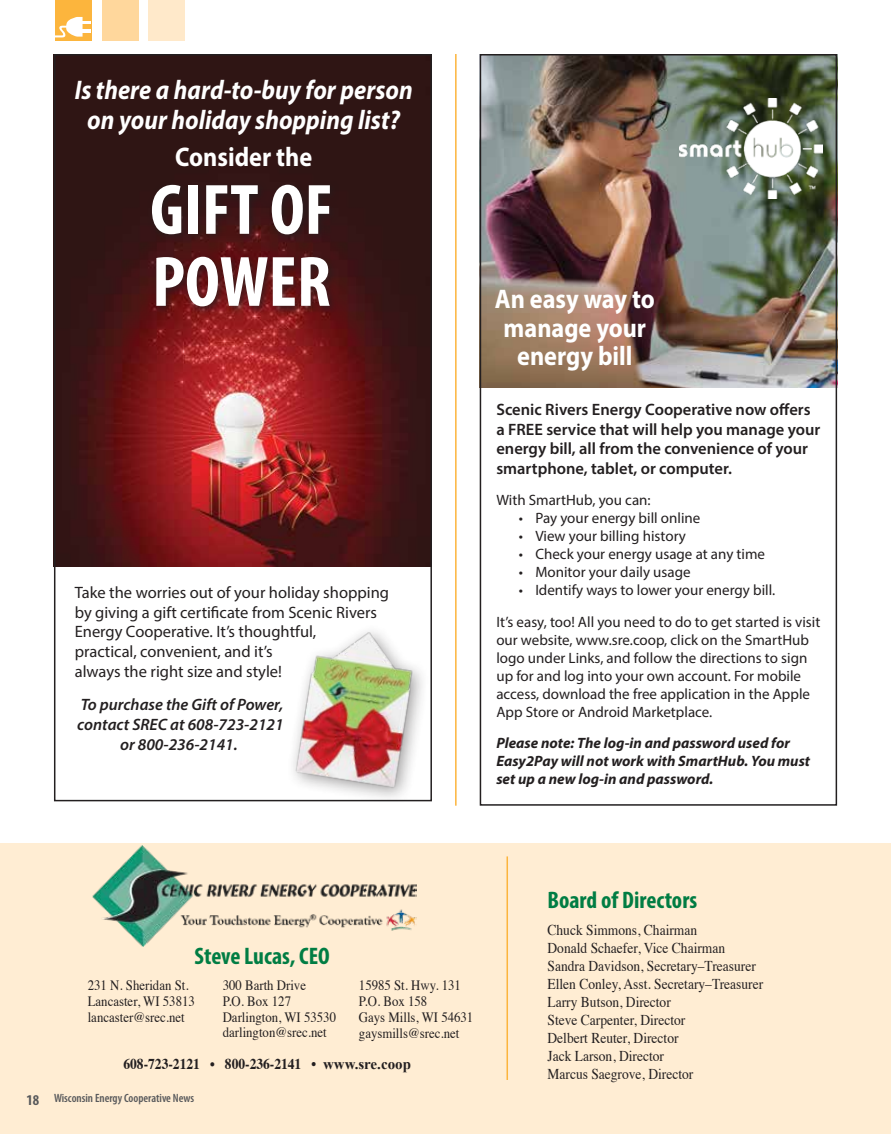
<style>
.page{position:relative;width:891px;height:1134px;background:#fff}
.page>*{position:absolute;margin:0;border:0;box-sizing:border-box;transform-origin:0 0}
.t1{font:700 condensed 72px/72px "Myriad Pro";color:#fff}
.t2{font:italic 700 27px/30px "Myriad Pro";color:#fff;text-align:center;scale:.9 1}
.t3{font:700 27px/28.5px "Myriad Pro";color:#fff;text-align:center;scale:.9 1}
.t4{font:700 condensed 24px "Myriad Pro";color:#007d43}
.t5{font:16.5px/19.8px "Myriad Pro";color:#231f20}
.t6{font:600 16.5px/19.6px "Myriad Pro";color:#231f20}
.t7{font:italic 600 16.5px/19.8px "Myriad Pro";color:#231f20;text-align:center}
.t8{font:15px/18px "Myriad Pro";color:#231f20}
.t9{font:15px/18px "Times";color:#231f20;scale:.9 1}
.t10{font:italic 700 15px/18px "Myriad Pro";color:#231f20}
.t11{font:700 15px "Times";color:#231f20;scale:.9 1}
.t12{font:14.25px/15.8px "Times";color:#231f20;scale:.9 1}
.t13{font:600 condensed 12px "Myriad Pro";color:#58595b}
.s1{font-weight:400}
.s2{font-family:"Times New Roman"}
.s3{font-weight:700;font-size:15px}
</style>
<div class="page">
<img style="left:57px;top:57px;width:372px;height:510px">
<div style="left:0;top:844px;width:891px;height:290px;background:#ffedd3"></div>
<div style="left:56px;top:0;width:36px;height:40px;background:#fcb53d"></div>
<div style="left:102px;top:0;width:37px;height:40px;background:#ffd79c"></div>
<div style="left:148px;top:0;width:37px;height:40px;background:#ffe9ca"></div>
<svg style="left:55px;top:17px;width:35px;height:21px"></svg>
<hr style="left:507px;top:856px;width:1px;height:224px;background:#fcb53d">
<img style="left:93px;top:846px;width:324px;height:100px">
<img style="left:255px;top:605px;width:177px;height:197px">
<div style="left:147px;top:179px;width:193px;height:138px;background:#231f20;opacity:.75"></div>
<hr style="left:455px;top:54px;width:2px;height:752px;background:#fcb53d">
<img style="left:483px;top:57px;width:351px;height:331px">
<img style="left:680px;top:98px;width:143px;height:101px">
<div style="left:480px;top:54px;width:357px;height:752px;border:2px solid #231f20"></div>
<h2 class="t2" style="left:75px;top:74px;width:377px">Is there a hard-to-buy for person on your holiday shopping list?</h2>
<h2 class="t3" style="left:175px;top:142px;width:154px">Consider the</h2>
<h1 class="t1" style="left:150px;top:172px;width:184px">GIFT OF<br>POWER</h1>
<p class="t5" style="left:75px;top:582px;width:316px">Take the worries out of your holiday shopping by giving a gift certificate from Scenic Rivers Energy Cooperative. It’s thoughtful,<br>practical, convenient, and it’s<br>always the right size and style!</p>
<p class="t7" style="left:77px;top:694px;width:208px">To purchase the Gift of Power, contact SREC at 608-723-2121 or 800-236-2141.</p>
<h2 class="t3" style="left:495px;top:284px;width:179px">An easy way to manage your energy bill</h2>
<p class="t6" style="left:496px;top:399px;width:326px">Scenic Rivers Energy Cooperative now offers a FREE service that will help you manage your energy bill, all from the convenience of your smartphone, tablet, or computer.</p>
<p class="t8" style="left:496px;top:491px;width:156px">With SmartHub, you can:</p>
<p class="t8" style="left:519px;top:509px;width:183px">• Pay your energy bill online</p>
<p class="t8" style="left:519px;top:527px;width:169px">• View your billing history</p>
<p class="t8" style="left:519px;top:545px;width:248px">• Check your energy usage at any time</p>
<p class="t8" style="left:519px;top:563px;width:173px">• Monitor your daily usage</p>
<p class="t8" style="left:496px;top:574px;width:325px;line-height:31.5px;text-indent:22px">• Identify ways to lower your energy bill.<br>It’s easy, too! All you need to do to get started is visit</p>
<p class="t8" style="left:496px;top:631px;width:315px">our website, www.sre.coop, click on the SmartHub logo under Links, and follow the directions to sign up for and log into your own account. For mobile access, download the free application in the Apple App Store or Android Marketplace.</p>
<p class="t10" style="left:496px;top:734px;width:315px">Please note: The log-in and password used for<br>Easy2Pay will not work with SmartHub. You must set up a new log-in and password.</p>
<h3 class="t4" style="left:194px;top:941px;width:137px">Steve Lucas, CEO</h3>
<p class="t12" style="left:88px;top:976px;width:121px">231 N. Sheridan St.<br>Lancaster, WI 53813 lancaster@srec.net</p>
<p class="t12" style="left:223px;top:976px;width:127px">300 Barth Drive<br>P.O. Box 127<br>Darlington, WI 53530 darlington@srec.net</p>
<p class="t12" style="left:359px;top:977px;width:129px">15985 St. Hwy. 131<br>P.O. Box 158<br>Gays Mills, WI 54631 gaysmills@srec.net</p>
<p class="t11" style="left:123px;top:1049px;width:321px">608-723-2121 • 800-236-2141 <span class="s1">•</span> <span class="s2">www.sre.coop</span></p>
<p class="t13" style="left:27px;top:1091px;width:169px"><span class="s3">18</span> Wisconsin Energy Cooperative News</p>
<h3 class="t4" style="left:548px;top:885px;width:151px">Board of Directors</h3>
<p class="t9" style="left:548px;top:919px;width:241px">Chuck Simmons, Chairman<br>Donald Schaefer, Vice Chairman<br>Sandra Davidson, Secretary–Treasurer<br>Ellen Conley, Asst. Secretary–Treasurer<br>Larry Butson, Director<br>Steve Carpenter, Director<br>Delbert Reuter, Director<br>Jack Larson, Director<br>Marcus Saegrove, Director</p>
</div>
